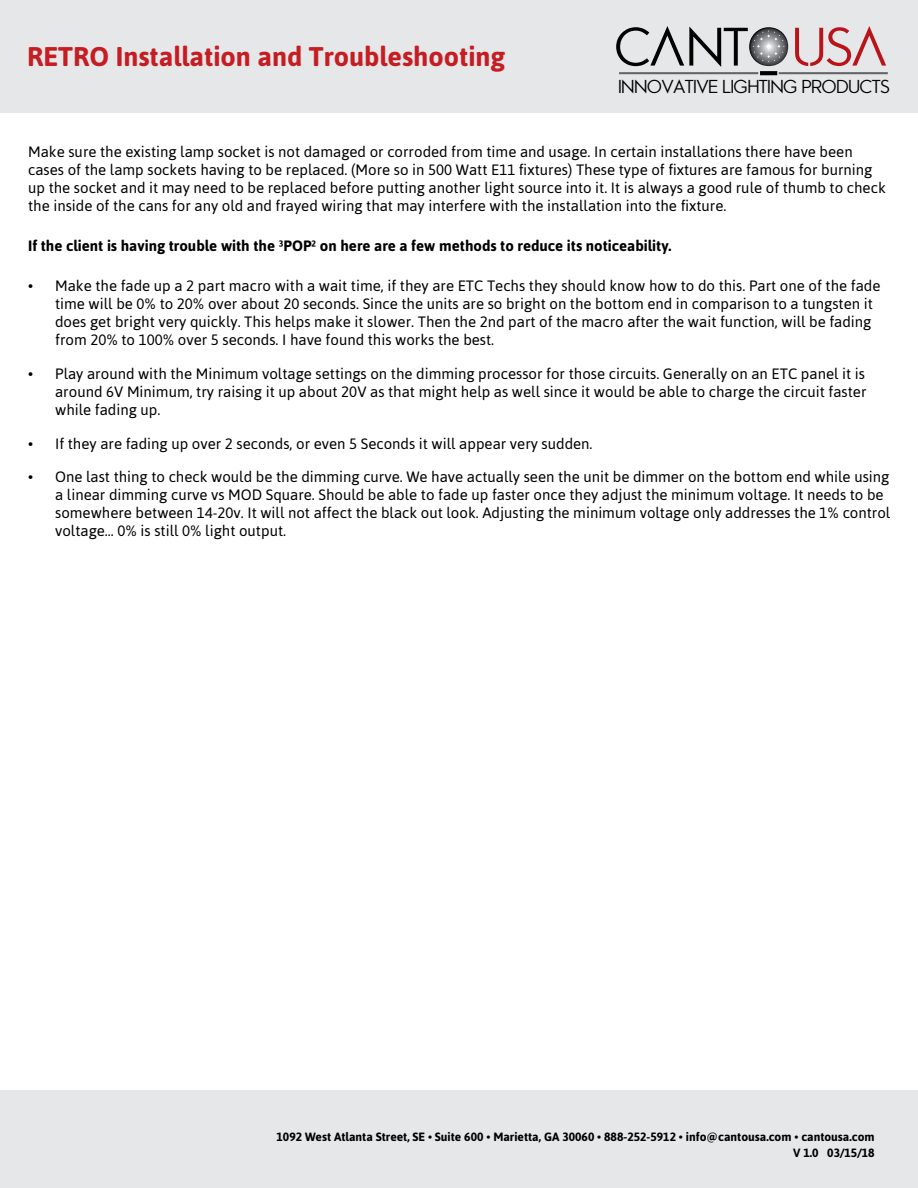
<style>
.page{position:relative;width:918px;height:1188px;background:#fff}
.page>*{position:absolute;margin:0;border:0;box-sizing:border-box;transform-origin:0 0}
.t1{font:700 27px "Asap";color:#c61d23}
.t2{font:18px "Pasajero";color:#000}
.t3{font:15px/18px "Asap";color:#000}
.t4{font:700 15px "Asap";color:#000}
.t5{font:700 12px "Asap";color:#000}
</style>
<div class="page">
<div style="left:0;top:0;width:918px;height:112px;background:#e6e7e8"></div>
<div style="left:0;top:1091px;width:918px;height:97px;background:#e6e7e8"></div>
<svg style="left:795px;top:26px;width:91px;height:40px"></svg>
<svg style="left:616px;top:26px;width:172px;height:41px"></svg>
<hr style="left:619px;top:72px;width:139px;height:2px;background:#636466">
<hr style="left:779px;top:72px;width:109px;height:2px;background:#636466">
<svg style="left:760px;top:71px;width:17px;height:4px"></svg>
<h1 class="t1" style="left:27px;top:40px;width:480px">RETRO Installation and Troubleshooting</h1>
<p class="t2" style="left:618px;top:76px;width:273px">INNOVATIVE LIGHTING PRODUCTS</p>
<p class="t3" style="left:28px;top:142px;width:859px">Make sure the existing lamp socket is not damaged or corroded from time and usage. In certain installations there have been cases of the lamp sockets having to be replaced. (More so in 500 Watt E11 fixtures) These type of fixtures are famous for burning up the socket and it may need to be replaced before putting another light source into it. It is always a good rule of thumb to check the inside of the cans for any old and frayed wiring that may interfere with the installation into the fixture.</p>
<p class="t4" style="left:28px;top:237px;width:645px">If the client is having trouble with the ³POP² on here are a few methods to reduce its noticeability.</p>
<p class="t3" style="left:55px;top:277px;width:827px;text-indent:-27px">• Make the fade up a 2 part macro with a wait time, if they are ETC Techs they should know how to do this. Part one of the fade time will be 0% to 20% over about 20 seconds. Since the units are so bright on the bottom end in comparison to a tungsten it does get bright very quickly. This helps make it slower. Then the 2nd part of the macro after the wait function, will be fading from 20% to 100% over 5 seconds. I have found this works the best.</p>
<p class="t3" style="left:55px;top:364px;width:813px;text-align:justify;text-indent:-27px">• Play around with the Minimum voltage settings on the dimming processor for those circuits. Generally on an ETC panel it is around 6V Minimum, try raising it up about 20V as that might help as well since it would be able to charge the circuit faster while fading up.</p>
<p class="t3" style="left:28px;top:434px;width:566px">• If they are fading up over 2 seconds, or even 5 Seconds it will appear very sudden.</p>
<p class="t3" style="left:55px;top:468px;width:837px;text-indent:-27px">• One last thing to check would be the dimming curve. We have actually seen the unit be dimmer on the bottom end while using a linear dimming curve vs MOD Square. Should be able to fade up faster once they adjust the minimum voltage. It needs to be somewhere between 14-20v. It will not affect the black out look. Adjusting the minimum voltage only addresses the 1% control voltage... 0% is still 0% light output.</p>
<p class="t5" style="left:277px;top:1130px;width:600px">1092 West Atlanta Street, SE • Suite 600 • Marietta, GA 30060 • 888-252-5912 • info@cantousa.com • cantousa.com</p>
<p class="t5" style="left:793px;top:1146px;width:83px">V 1.0 03/15/18</p>
</div>
